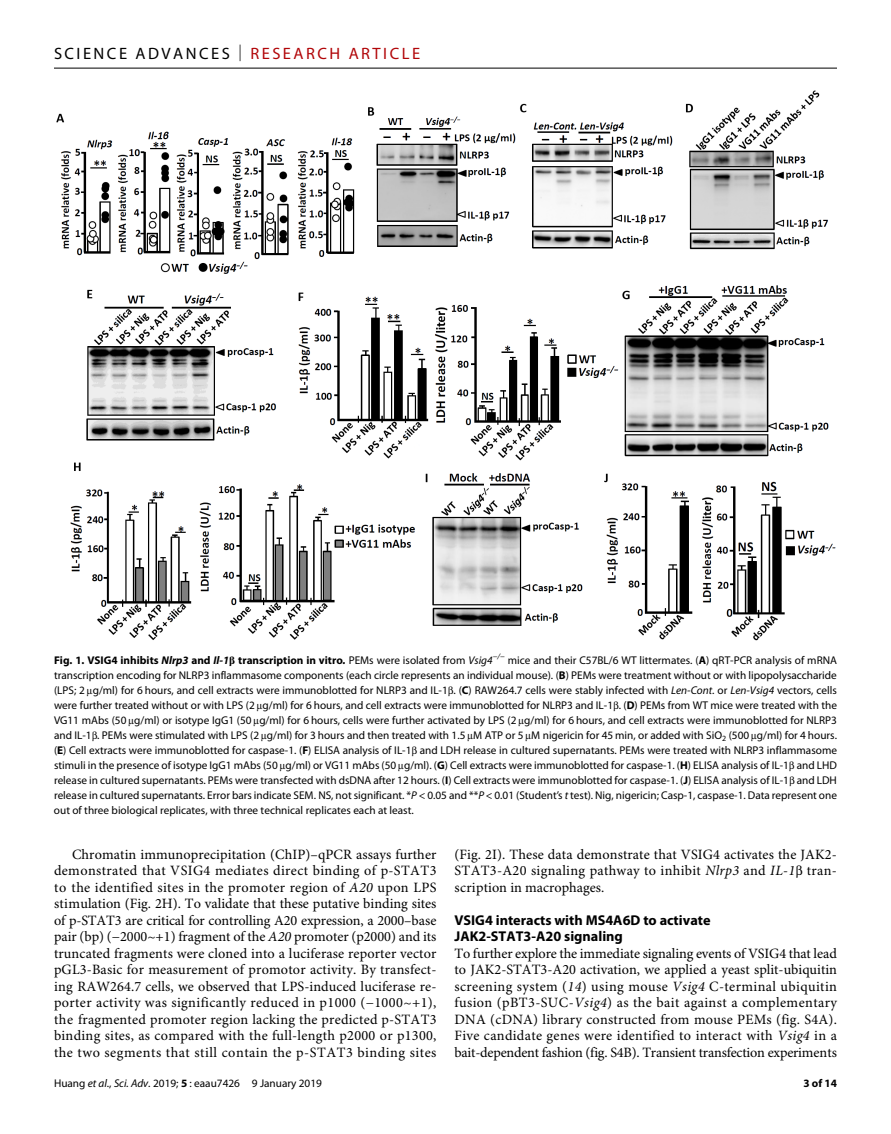
<style>
.page{position:relative;width:891px;height:1134px;background:#fff}
.page>*{position:absolute;margin:0;border:0;box-sizing:border-box;transform-origin:0 0}
.t1{font:16.5px "Myriad Pro";letter-spacing:.15em;color:#000}
.t2{font:14.25px/16.5px "Minion Pro";letter-spacing:.02em;color:#000;text-align:justify}
.t3{font:700 14.25px/16.5px "Myriad Pro";color:#000}
.t4{font:11.25px/15px "Myriad Pro";color:#000;text-align:justify}
.t5{font:700 11.25px "Myriad Pro";color:#000}
.s1{font-weight:300}
.s2{color:#b10508}
.s3{font-weight:700}
.s4{font-weight:700;font-style:italic}
.s5{font-style:italic}
</style>
<div class="page">
<hr style="left:54px;top:68px;width:783px;height:1px;background:#000">
<img style="left:56px;top:90px;width:780px;height:551px">
<h1 class="t1" style="left:54px;top:40px;width:368px">SCIENCE ADVANCES <span class="s1">|</span> <span class="s2">RESEARCH ARTICLE</span></h1>
<p class="t4" style="left:54px;top:653px;width:785px"><span class="s3">Fig. 1. VSIG4 inhibits</span> <span class="s4">Nlrp3</span> <span class="s3">and</span> <span class="s4">Il-1</span> <span class="s3">transcription in vitro</span><span class="s4">.</span> PEMs were isolated from <span class="s5">Vsig4</span><sup>−/−</sup> mice and their C57BL/6 WT littermates. (<span class="s3">A</span>) qRT-PCR analysis of mRNA transcription encoding for NLRP3 inflammasome components (each circle represents an individual mouse). (<span class="s3">B</span>) PEMs were treatment without or with lipopolysaccharide (LPS; 2 g/ml) for 6 hours, and cell extracts were immunoblotted for NLRP3 and IL-1 . (<span class="s3">C</span>) RAW264.7 cells were stably infected with <span class="s5">Len-Cont.</span> or <span class="s5">Len-Vsig4</span> vectors, cells were further treated without or with LPS (2 g/ml) for 6 hours, and cell extracts were immunoblotted for NLRP3 and IL-1 . (<span class="s3">D</span>) PEMs from WT mice were treated with the VG11 mAbs (50 g/ml) or isotype IgG1 (50 g/ml) for 6 hours, cells were further activated by LPS (2 g/ml) for 6 hours, and cell extracts were immunoblotted for NLRP3 and IL-1 . PEMs were stimulated with LPS (2 g/ml) for 3 hours and then treated with 1.5 M ATP or 5 M nigericin for 45 min, or added with SiO<sub>2</sub> (500 g/ml) for 4 hours. (<span class="s3">E</span>) Cell extracts were immunoblotted for caspase-1. (<span class="s3">F</span>) ELISA analysis of IL-1 and LDH release in cultured supernatants. PEMs were treated with NLRP3 inflammasome stimuli in the presence of isotype IgG1 mAbs (50 g/ml) or VG11 mAbs (50 g/ml). (<span class="s3">G</span>) Cell extracts were immunoblotted for caspase-1. (<span class="s3">H</span>) ELISA analysis of IL-1 and LHD release in cultured supernatants. PEMs were transfected with dsDNA after 12 hours. (<span class="s3">I</span>) Cell extracts were immunoblotted for caspase-1. (<span class="s3">J</span>) ELISA analysis of IL-1 and LDH release in cultured supernatants. Error bars indicate SEM. NS, not significant. *<span class="s5">P</span> &lt; 0.05 and **<span class="s5">P</span> &lt; 0.01 (Student’s <span class="s5">t</span> test). Nig, nigericin; Casp-1, caspase-1. Data represent one out of three biological replicates, with three technical replicates each at least.</p>
<p class="t2" style="left:54px;top:847px;width:384px;text-indent:18px">Chromatin immunoprecipitation (ChIP)–qPCR assays further demonstrated that VSIG4 mediates direct binding of p-STAT3 to the identified sites in the promoter region of <span class="s5">A20</span> upon LPS stimulation (Fig. 2H). To validate that these putative binding sites of p-STAT3 are critical for controlling A20 expression, a 2000–base pair (bp) (−2000~+1) fragment of the <span class="s5">A20</span> promoter (p2000) and its truncated fragments were cloned into a luciferase reporter vector pGL3-Basic for measurement of promotor activity. By transfect&shy;ing RAW264.7 cells, we observed that LPS-induced luciferase re&shy;porter activity was significantly reduced in p1000 (−1000~+1), the fragmented promoter region lacking the predicted p-STAT3 binding sites, as compared with the full-length p2000 or p1300, the two segments that still contain the p-STAT3 binding sites</p>
<p class="t2" style="left:454px;top:847px;width:384px">(Fig. 2I). These data demonstrate that VSIG4 activates the JAK2- STAT3-A20 signaling pathway to inhibit <span class="s5">Nlrp3</span> and <span class="s5">IL-1</span> tran&shy;scription in macrophages.</p>
<p class="t3" style="left:454px;top:911px;width:258px">VSIG4 interacts with MS4A6D to activate<br>JAK2-STAT3-A20 signaling</p>
<p class="t2" style="left:454px;top:946px;width:384px">To further explore the immediate signaling events of VSIG4 that lead to JAK2-STAT3-A20 activation, we applied a yeast split-ubiquitin screening system (<span class="s5">14</span>) using mouse <span class="s5">Vsig4</span> C-terminal ubiquitin fusion (pBT3-SUC-<span class="s5">Vsig4</span>) as the bait against a complementary DNA (cDNA) library constructed from mouse PEMs (fig. S4A).<br>Five candidate genes were identified to interact with <span class="s5">Vsig4</span> in a bait-dependent fashion (fig. S4B). Transient transfection experiments</p>
<p class="t4" style="left:54px;top:1076px;width:269px">Huang <span class="s5">et al</span>., <span class="s5">Sci. Adv.</span> 2019; <span class="s3">5</span> : eaau7426 9 January 2019</p>
<p class="t5" style="left:803px;top:1074px;width:35px">3 of 14</p>
</div>
